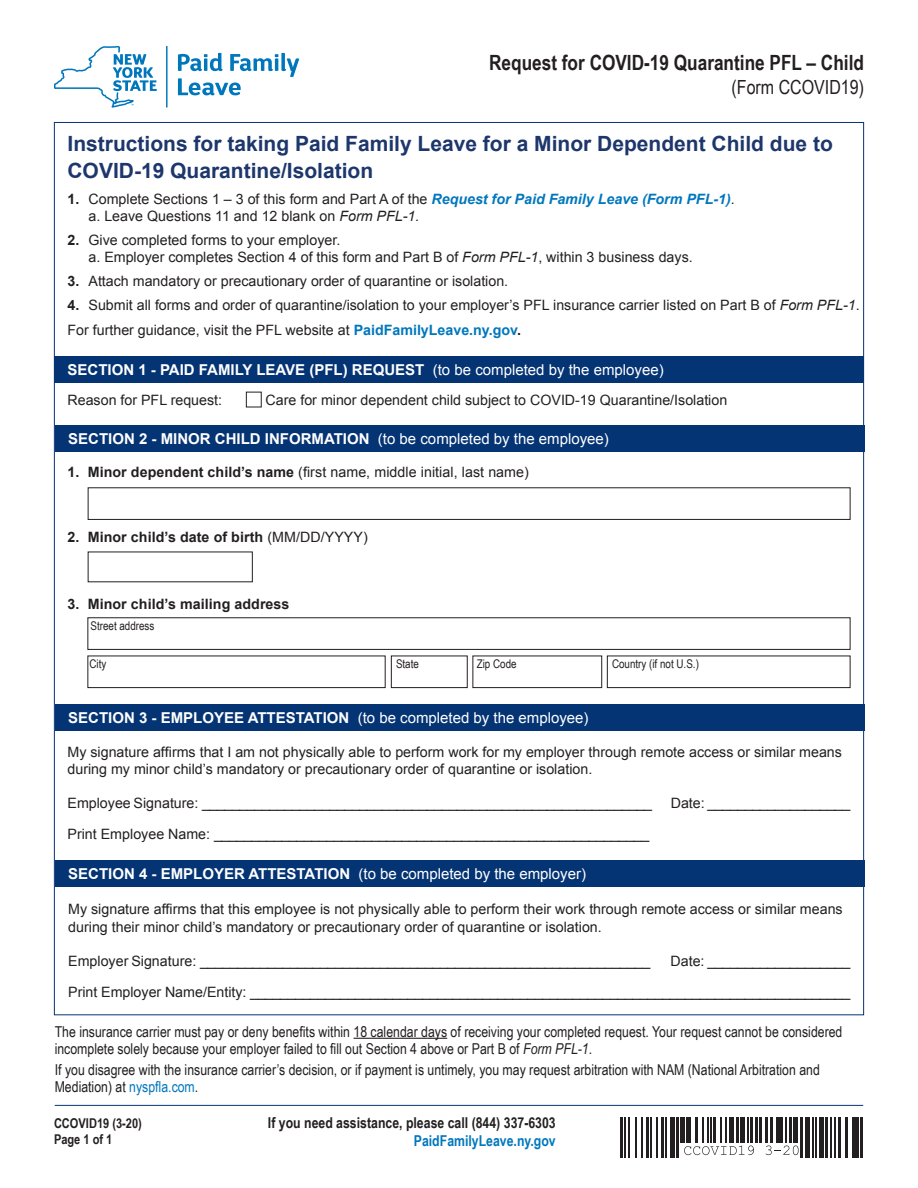
<style>
.page{position:relative;width:918px;height:1188px;background:#fff}
.page>*{position:absolute;margin:0;border:0;box-sizing:border-box;transform-origin:0 0}
.questions_-_2-digit{font:700 21px/27px "Arial";color:#1d366c}
.t1{font:700 21px "Arial Narrow";color:#231f20}
.t2{font:19.5px "Arial Narrow";color:#231f20}
.questions{font:15px/17.2px "Arial Narrow";color:#231f20}
.t3{font:700 15px "Arial";color:#fff}
.t4{font:700 15px "Arial Narrow";color:#231f20}
.t5{font:700 15px "Arial Narrow";color:#0077bd}
.questions-2{font:14.25px/17.2px "Arial";color:#231f20}
.questions_-_2-digit-2{font:14.25px/17.2px "Arial";color:#231f20}
.questions-3{font:700 14.25px "Arial";letter-spacing:.005em;color:#231f20}
.t6{font:700 13.5px "Arial Narrow";color:#231f20}
.questions-4{font:12px "Arial Narrow";color:#231f20}
.s1{font-weight:700}
.s2{font-weight:700;font-style:italic;color:#0077bd}
.s3{font-style:italic}
.s4{font-weight:700;color:#0077bd}
.s5{font-weight:400}
.s6{color:#0077bd}
</style>
<div class="page">
<svg style="left:178px;top:53px;width:121px;height:42px"></svg>
<svg style="left:54px;top:46px;width:103px;height:62px"></svg>
<hr style="left:166px;top:46px;width:2px;height:62px;background:#0077bd">
<div style="left:55px;top:425px;width:810px;height:27px;background:#053474"></div>
<div style="left:54px;top:356px;width:810px;height:27px;background:#053474"></div>
<div style="left:246px;top:392px;width:16px;height:15px;border:1px solid #231f20"></div>
<div style="left:88px;top:487px;width:762px;height:33px;border:1px solid #231f20"></div>
<div style="left:87px;top:617px;width:763px;height:33px;border:1px solid #231f20"></div>
<div style="left:87px;top:656px;width:299px;height:32px;border:1px solid #231f20"></div>
<div style="left:391px;top:656px;width:77px;height:32px;border:1px solid #231f20"></div>
<div style="left:472px;top:656px;width:130px;height:32px;border:1px solid #231f20"></div>
<div style="left:607px;top:656px;width:243px;height:32px;border:1px solid #231f20"></div>
<div style="left:55px;top:704px;width:810px;height:27px;background:#053474"></div>
<div style="left:55px;top:860px;width:810px;height:27px;background:#053474"></div>
<hr style="left:354px;top:1038px;width:93px;height:1px;background:#231f20">
<hr style="left:55px;top:1105px;width:808px;height:1px;background:#053474">
<hr style="left:620px;top:1117px;width:3px;height:41px;background:#231f20">
<hr style="left:625px;top:1117px;width:1px;height:41px;background:#231f20">
<hr style="left:629px;top:1117px;width:1px;height:41px;background:#231f20">
<hr style="left:635px;top:1117px;width:2px;height:41px;background:#231f20">
<hr style="left:641px;top:1117px;width:1px;height:41px;background:#231f20">
<hr style="left:646px;top:1117px;width:3px;height:41px;background:#231f20">
<hr style="left:650px;top:1117px;width:2px;height:41px;background:#231f20">
<hr style="left:656px;top:1117px;width:1px;height:41px;background:#231f20">
<hr style="left:661px;top:1117px;width:3px;height:41px;background:#231f20">
<hr style="left:665px;top:1117px;width:2px;height:41px;background:#231f20">
<hr style="left:671px;top:1117px;width:4px;height:41px;background:#231f20">
<hr style="left:676px;top:1117px;width:3px;height:41px;background:#231f20">
<div style="left:680px;top:1117px;width:5px;height:26px;background:#231f20"></div>
<hr style="left:755px;top:1117px;width:3px;height:26px;background:#231f20">
<hr style="left:759px;top:1117px;width:3px;height:26px;background:#231f20">
<hr style="left:765px;top:1117px;width:3px;height:26px;background:#231f20">
<hr style="left:800px;top:1117px;width:3px;height:41px;background:#231f20">
<hr style="left:806px;top:1117px;width:4px;height:41px;background:#231f20">
<hr style="left:813px;top:1117px;width:1px;height:41px;background:#231f20">
<hr style="left:815px;top:1117px;width:2px;height:41px;background:#231f20">
<div style="left:819px;top:1117px;width:5px;height:41px;background:#231f20"></div>
<hr style="left:825px;top:1117px;width:3px;height:41px;background:#231f20">
<hr style="left:830px;top:1117px;width:2px;height:41px;background:#231f20">
<hr style="left:834px;top:1117px;width:2px;height:41px;background:#231f20">
<hr style="left:839px;top:1117px;width:2px;height:41px;background:#231f20">
<hr style="left:845px;top:1117px;width:3px;height:41px;background:#231f20">
<hr style="left:852px;top:1117px;width:4px;height:41px;background:#231f20">
<hr style="left:858px;top:1117px;width:1px;height:41px;background:#231f20">
<hr style="left:860px;top:1117px;width:3px;height:41px;background:#231f20">
<svg style="left:684px;top:1117px;width:70px;height:38px"></svg>
<svg style="left:766px;top:1117px;width:33px;height:38px"></svg>
<p class="t1" style="left:489px;top:47px;width:376px">Request for COVID-19 Quarantine PFL – Child</p>
<p class="t2" style="left:732px;top:72px;width:134px">(Form CCOVID19)</p>
<p class="questions_-_2-digit" style="left:68px;top:131px;width:767px">Instructions for taking Paid Family Leave for a Minor Dependent Child due to<br>COVID-19 Quarantine/Isolation</p>
<p class="questions_-_2-digit-2" style="left:88px;top:190px;width:648px;text-indent:-21px"><span class="s1">1.</span> Complete Sections 1 – 3 of this form and Part A of the <span class="s2">Request for Paid Family Leave (Form PFL-1)</span>. a. Leave Questions 11 and 12 blank on <span class="s3">Form PFL-1.</span></p>
<p class="questions_-_2-digit-2" style="left:88px;top:232px;width:606px;text-indent:-21px"><span class="s1">2.</span> Give completed forms to your employer.<br>a. Employer completes Section 4 of this form and Part B of <span class="s3">Form PFL-1</span>, within 3 business days.</p>
<p class="questions_-_2-digit-2" style="left:67px;top:273px;width:442px"><span class="s1">3.</span> Attach mandatory or precautionary order of quarantine or isolation.</p>
<p class="questions_-_2-digit-2" style="left:68px;top:297px;width:794px"><span class="s1">4.</span> Submit all forms and order of quarantine/isolation to your employer’s PFL insurance carrier listed on Part B of <span class="s3">Form PFL-1</span>.</p>
<p class="questions_-_2-digit-2" style="left:67px;top:322px;width:455px">For further guidance, visit the PFL website at <span class="s4">PaidFamilyLeave.ny.gov</span><span class="s1">.</span></p>
<p class="t3" style="left:68px;top:359px;width:598px">SECTION 1 - PAID FAMILY LEAVE (PFL) REQUEST <span class="s5">(to be completed by the employee)</span></p>
<p class="questions-2" style="left:68px;top:392px;width:156px">Reason for PFL request:</p>
<p class="questions-2" style="left:266px;top:392px;width:463px">Care for minor dependent child subject to COVID-19 Quarantine/Isolation</p>
<p class="t3" style="left:68px;top:429px;width:542px">SECTION 2 - MINOR CHILD INFORMATION <span class="s5">(to be completed by the employee)</span></p>
<p class="questions-2" style="left:68px;top:464px;width:463px"><span class="s1">1. Minor dependent child’s name</span> (first name, middle initial, last name)</p>
<p class="questions-3" style="left:68px;top:528px;width:302px">2. Minor child’s date of birth <span class="s5">(MM/DD/YYYY)</span></p>
<p class="questions-3" style="left:68px;top:595px;width:224px">3. Minor child’s mailing address</p>
<p class="questions-4" style="left:90px;top:617px;width:65px">Street address</p>
<p class="questions-4" style="left:89px;top:654px;width:18px">City</p>
<p class="questions-4" style="left:396px;top:654px;width:24px">State</p>
<p class="questions-4" style="left:477px;top:654px;width:41px">Zip Code</p>
<p class="questions-4" style="left:612px;top:654px;width:88px">Country (if not U.S.)</p>
<p class="t3" style="left:68px;top:708px;width:522px">SECTION 3 - EMPLOYEE ATTESTATION <span class="s5">(to be completed by the employee)</span></p>
<p class="questions-2" style="left:68px;top:743px;width:776px">My signature affirms that I am not physically able to perform work for my employer through remote access or similar means during my minor child’s mandatory or precautionary order of quarantine or isolation.</p>
<p class="questions-2" style="left:68px;top:795px;width:586px">Employee Signature: ____________________________________________________________</p>
<p class="questions-2" style="left:671px;top:795px;width:181px">Date: ___________________</p>
<p class="questions-2" style="left:68px;top:826px;width:583px">Print Employee Name: __________________________________________________________</p>
<p class="t3" style="left:68px;top:864px;width:519px">SECTION 4 - EMPLOYER ATTESTATION <span class="s5">(to be completed by the employer)</span></p>
<p class="questions-2" style="left:68px;top:901px;width:776px">My signature affirms that this employee is not physically able to perform their work through remote access or similar means during their minor child’s mandatory or precautionary order of quarantine or isolation.</p>
<p class="questions-2" style="left:68px;top:953px;width:584px">Employer Signature: ____________________________________________________________</p>
<p class="questions-2" style="left:671px;top:953px;width:181px">Date: ___________________</p>
<p class="questions-2" style="left:68px;top:983px;width:784px">Print Employer Name/Entity: ________________________________________________________________________________</p>
<p class="questions" style="left:55px;top:1022px;width:789px">The insurance carrier must pay or deny benefits within 18 calendar days of receiving your completed request. Your request cannot be considered incomplete solely because your employer failed to fill out Section 4 above or Part B of <span class="s3">Form PFL-1</span>.</p>
<p class="questions" style="left:55px;top:1060px;width:767px">If you disagree with the insurance carrier’s decision, or if payment is untimely, you may request arbitration with NAM (National Arbitration and<br>Mediation) at <span class="s6">nyspfla.com</span>.</p>
<p class="t6" style="left:54px;top:1113px;width:89px">CCOVID19 (3-20)</p>
<p class="t6" style="left:54px;top:1129px;width:60px">Page 1 of 1</p>
<p class="t4" style="left:268px;top:1111px;width:289px">If you need assistance, please call (844) 337-6303</p>
<p class="t5" style="left:414px;top:1129px;width:143px">PaidFamilyLeave.ny.gov</p>
</div>
